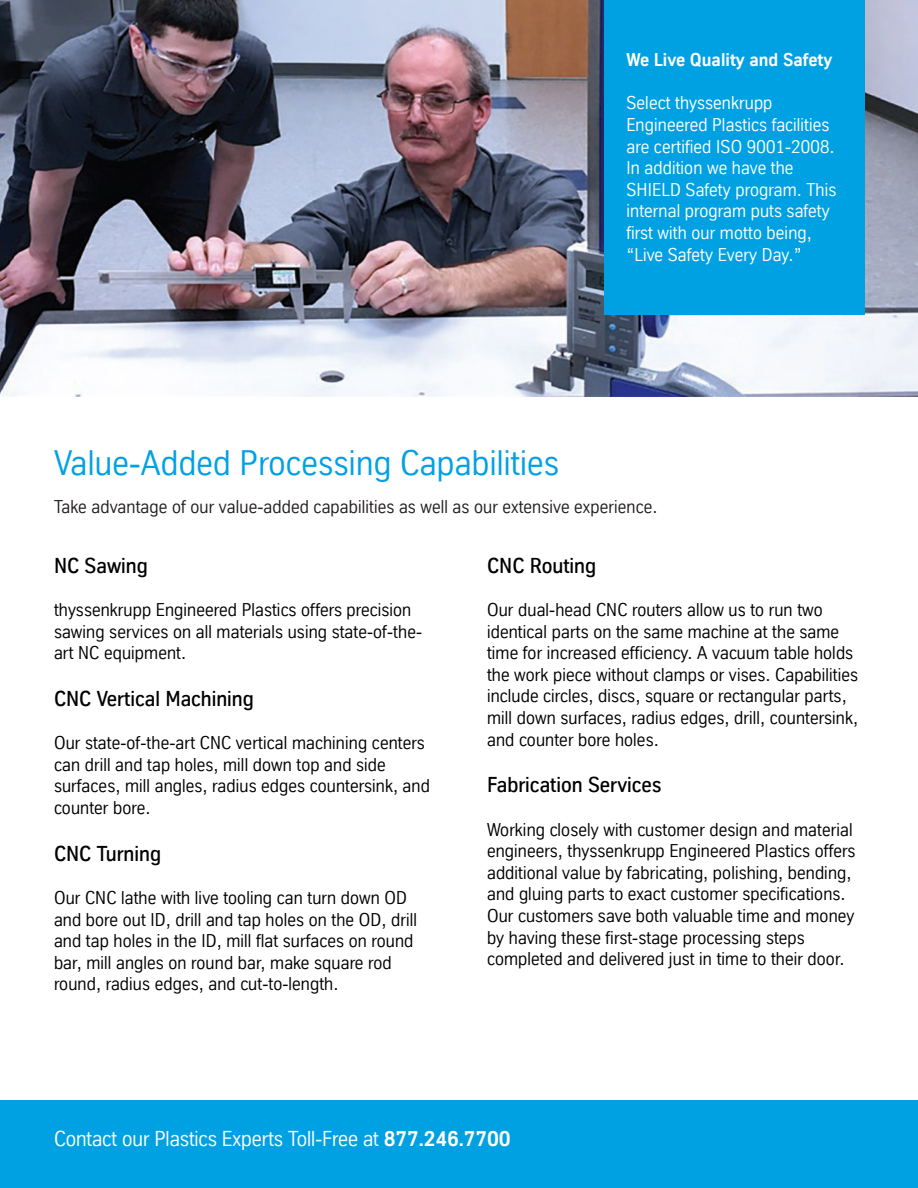
<style>
.page{position:relative;width:918px;height:1188px;background:#fff}
.page>*{position:absolute;margin:0;border:0;box-sizing:border-box;transform-origin:0 0}
.t1{font:34.5px "TK Type";color:#00a1e3}
.t2{font:500 21px "TK Type";color:#000}
.t3{font:21px "TK Type";letter-spacing:-.01em;color:#fff}
.t4{font:18px/21.6px "TK Type";color:#000}
.t5{font:18px/21.6px "TK Type";color:#fff}
.t6{font:18px "TK Type";color:#231f20}
.t7{font:700 18px "TK Type";color:#fff}
.s1{font-weight:700}
</style>
<div class="page">
<div style="left:0;top:1101px;width:918px;height:87px;background:#00a1e3"></div>
<img style="left:0;top:0;width:918px;height:396px">
<div style="left:604px;top:0;width:262px;height:314px;background:#00a1e3"></div>
<p class="t7" style="left:626px;top:50px;width:207px">We Live Quality and Safety</p>
<p class="t5" style="left:626px;top:92px;width:212px">Select thyssenkrupp<br>Engineered Plastics facilities are certified ISO 9001-2008.<br>In addition we have the<br>SHIELD Safety program. This internal program puts safety first with our motto being, “Live Safety Every Day.”</p>
<p class="t1" style="left:54px;top:443px;width:507px">Value-Added Processing Capabilities</p>
<p class="t6" style="left:54px;top:497px;width:605px">Take advantage of our value-added capabilities as well as our extensive experience.</p>
<p class="t2" style="left:54px;top:554px;width:95px">NC Sawing</p>
<p class="t4" style="left:54px;top:599px;width:370px">thyssenkrupp Engineered Plastics offers precision sawing services on all materials using state-of-the&shy;art NC equipment.</p>
<p class="t2" style="left:54px;top:687px;width:201px">CNC Vertical Machining</p>
<p class="t4" style="left:54px;top:732px;width:378px">Our state-of-the-art CNC vertical machining centers can drill and tap holes, mill down top and side surfaces, mill angles, radius edges countersink, and counter bore.</p>
<p class="t2" style="left:54px;top:842px;width:109px">CNC Turning</p>
<p class="t4" style="left:54px;top:887px;width:365px">Our CNC lathe with live tooling can turn down OD and bore out ID, drill and tap holes on the OD, drill and tap holes in the ID, mill flat surfaces on round bar, mill angles on round bar, make square rod round, radius edges, and cut-to-length.</p>
<p class="t2" style="left:487px;top:554px;width:111px">CNC Routing</p>
<p class="t4" style="left:487px;top:599px;width:373px">Our dual-head CNC routers allow us to run two identical parts on the same machine at the same time for increased efficiency. A vacuum table holds the work piece without clamps or vises. Capabilities include circles, discs, square or rectangular parts, mill down surfaces, radius edges, drill, countersink, and counter bore holes.</p>
<p class="t2" style="left:487px;top:773px;width:176px">Fabrication Services</p>
<p class="t4" style="left:487px;top:819px;width:370px">Working closely with customer design and material engineers, thyssenkrupp Engineered Plastics offers additional value by fabricating, polishing, bending, and gluing parts to exact customer specifications.<br>Our customers save both valuable time and money by having these first-stage processing steps completed and delivered just in time to their door.</p>
<p class="t3" style="left:54px;top:1127px;width:458px">Contact our Plastics Experts Toll-Free at <span class="s1">877.246.7700</span></p>
</div>
